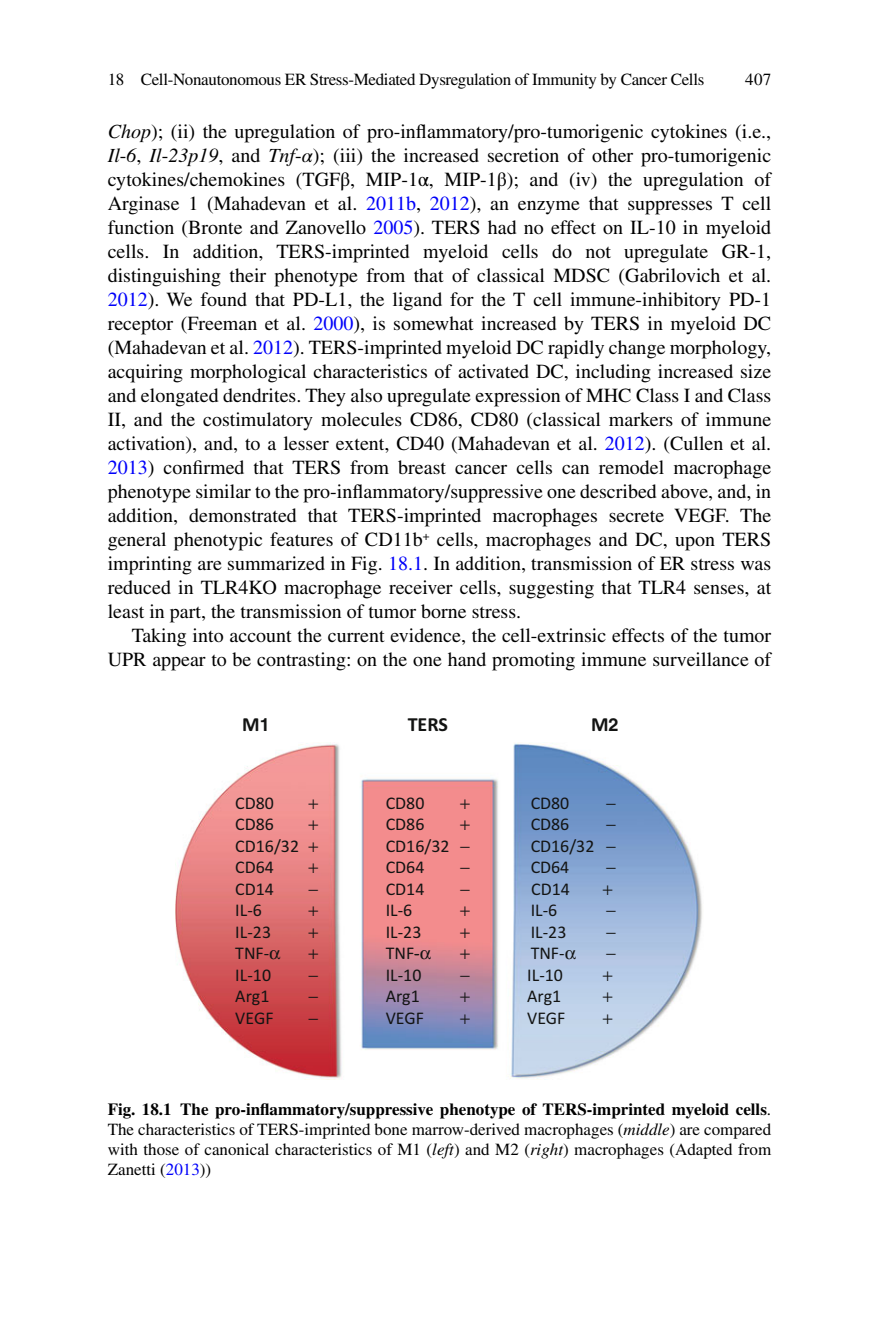
<style>
.page{position:relative;width:879px;height:1333px;background:#fff}
.page>*{position:absolute;margin:0;border:0;box-sizing:border-box;transform-origin:0 0}
.t1{font:20px/24px "Kbtvpl Kkdfmk Times";color:#000;text-align:justify}
.t2{font:700 20px "Ksrqpk Bwjcmw Calibri";color:#131413}
.t3{font:18px/21.4px "Kjdsfq Jsbfsf Calibri";color:#131413}
.t4{font:17px/20px "Kbtvpl Kkdfmk Times";letter-spacing:-.02em;color:#000;text-align:justify}
.t5{font:700 17px "Vstcmr Yqmgvb Times";color:#000}
.s1{font-family:"Tnyvft Xryqsb Times";font-style:italic}
.s2{font-family:"Rdlfbh Ypychr STIX General";font-style:italic}
.s3{font-family:"Plbftj Bqxrnn STIX General"}
.s4{color:#0000fa}
.s5{font-family:"Fjyqjk Nhhcjf Helvetica";font-size:18px}
.s6{font-family:"Kbtvpl Kkdfmk Times";font-weight:400}
</style>
<div class="page">
<img style="left:176px;top:743px;width:526px;height:335px">
<svg style="left:308px;top:799px;width:10px;height:9px"></svg>
<svg style="left:308px;top:820px;width:10px;height:10px"></svg>
<svg style="left:308px;top:842px;width:10px;height:9px"></svg>
<svg style="left:308px;top:863px;width:10px;height:10px"></svg>
<svg style="left:308px;top:906px;width:10px;height:10px"></svg>
<svg style="left:308px;top:928px;width:10px;height:9px"></svg>
<svg style="left:270px;top:950px;width:10px;height:9px"></svg>
<svg style="left:308px;top:949px;width:10px;height:10px"></svg>
<svg style="left:603px;top:885px;width:9px;height:9px"></svg>
<svg style="left:565px;top:950px;width:11px;height:9px"></svg>
<svg style="left:603px;top:971px;width:9px;height:9px"></svg>
<svg style="left:603px;top:992px;width:9px;height:10px"></svg>
<svg style="left:603px;top:1014px;width:9px;height:9px"></svg>
<svg style="left:460px;top:799px;width:10px;height:9px"></svg>
<svg style="left:460px;top:820px;width:10px;height:10px"></svg>
<svg style="left:460px;top:906px;width:10px;height:10px"></svg>
<svg style="left:460px;top:928px;width:10px;height:9px"></svg>
<svg style="left:420px;top:950px;width:11px;height:9px"></svg>
<svg style="left:460px;top:949px;width:10px;height:10px"></svg>
<svg style="left:460px;top:992px;width:10px;height:10px"></svg>
<svg style="left:460px;top:1014px;width:10px;height:9px"></svg>
<p class="t4" style="left:108px;top:71px;width:598px">18 Cell-Nonautonomous ER Stress-Mediated Dysregulation of Immunity by Cancer Cells</p>
<p class="t4" style="left:745px;top:71px;width:28px">407</p>
<p class="t1" style="left:108px;top:121px;width:665px"><span class="s1">Chop</span> ); (ii) the upregulation of pro-inflammatory/pro-tumorigenic cytokines (i.e., <span class="s1">Il</span> - <span class="s1">6</span> , <span class="s1">Il</span> - <span class="s1">23p19</span> , and <span class="s1">Tnf</span> - <span class="s2">α</span> ); (iii) the increased secretion of other pro-tumorigenic cytokines/chemokines (TGF<span class="s3">β</span>, MIP-1<span class="s3">α</span>, MIP-1<span class="s3">β</span>); and (iv) the upregulation of Arginase 1 (Mahadevan et al. <span class="s4">2011b</span> , <span class="s4">2012</span> ), an enzyme that suppresses T cell function (Bronte and Zanovello <span class="s4">2005</span> ). TERS had no effect on IL-10 in myeloid cells. In addition, TERS-imprinted myeloid cells do not upregulate GR-1, distinguishing their phenotype from that of classical MDSC (Gabrilovich et al.<br><span class="s4">2012</span> ). We found that PD-L1, the ligand for the T cell immune-inhibitory PD-1 receptor (Freeman et al. <span class="s4">2000</span> ), is somewhat increased by TERS in myeloid DC (Mahadevan et al. <span class="s4">2012</span> ). TERS-imprinted myeloid DC rapidly change morphology, acquiring morphological characteristics of activated DC, including increased size and elongated dendrites. They also upregulate expression of MHC Class I and Class II, and the costimulatory molecules CD86, CD80 (classical markers of immune activation), and, to a lesser extent, CD40 (Mahadevan et al. <span class="s4">2012</span> ). (Cullen et al.<br><span class="s4">2013</span> ) confirmed that TERS from breast cancer cells can remodel macrophage phenotype similar to the pro-inflammatory/suppressive one described above, and, in addition, demonstrated that TERS-imprinted macrophages secrete VEGF. The general phenotypic features of CD11b <sup>+</sup> cells, macrophages and DC, upon TERS imprinting are summarized in Fig. <span class="s4">18.1</span> . In addition, transmission of ER stress was reduced in TLR4KO macrophage receiver cells, suggesting that TLR4 senses, at least in part, the transmission of tumor borne stress.</p>
<p class="t1" style="left:108px;top:625px;width:665px;text-align:right">Taking into account the current evidence, the cell-extrinsic effects of the tumor<br>UPR appear to be contrasting: on the one hand promoting immune surveillance of</p>
<p class="t2" style="left:242px;top:717px;width:29px">M<span class="s5">1</span></p>
<p class="t2" style="left:408px;top:717px;width:42px">TERS</p>
<p class="t2" style="left:591px;top:717px;width:29px">M<span class="s5">2</span></p>
<p class="t3" style="left:235px;top:793px;width:65px">CD80<br>CD86<br>CD16/32<br>CD64<br>CD14</p>
<p class="t3" style="left:235px;top:900px;width:37px">IL-6<br>IL-23<br>TNF-<br>IL-10</p>
<p class="t3" style="left:235px;top:986px;width:36px">Arg1</p>
<p class="t3" style="left:235px;top:1008px;width:40px">VEGF</p>
<p class="t3" style="left:386px;top:793px;width:86px">CD80<br>CD86<br>CD16/32 −<br>CD64</p>
<p class="t3" style="left:386px;top:879px;width:40px">CD14</p>
<p class="t3" style="left:386px;top:900px;width:37px">IL-6<br>IL-23<br>TNF-<br>IL-10</p>
<p class="t3" style="left:386px;top:986px;width:40px">Arg1<br>VEGF</p>
<p class="t3" style="left:531px;top:793px;width:40px">CD80</p>
<p class="t3" style="left:531px;top:814px;width:40px">CD86</p>
<p class="t3" style="left:531px;top:836px;width:87px">CD16/32 −<br>CD64</p>
<p class="t3" style="left:531px;top:879px;width:41px">CD14<br>IL-6</p>
<p class="t3" style="left:531px;top:922px;width:37px">IL-23</p>
<p class="t3" style="left:531px;top:944px;width:36px">TNF-</p>
<p class="t3" style="left:527px;top:965px;width:40px">IL-10<br>Arg1<br>VEGF</p>
<p class="t5" style="left:108px;top:1102px;width:665px">Fig. 18.1 The pro-inflammatory/suppressive phenotype of TERS-imprinted myeloid cells <span class="s6">.</span></p>
<p class="t4" style="left:108px;top:1120px;width:665px">The characteristics of TERS-imprinted bone marrow-derived macrophages ( <span class="s1">middle</span> ) are compared with those of canonical characteristics of M1 ( <span class="s1">left</span> ) and M2 ( <span class="s1">right</span> ) macrophages (Adapted from Zanetti ( <span class="s4">2013</span> ))</p>
</div>
